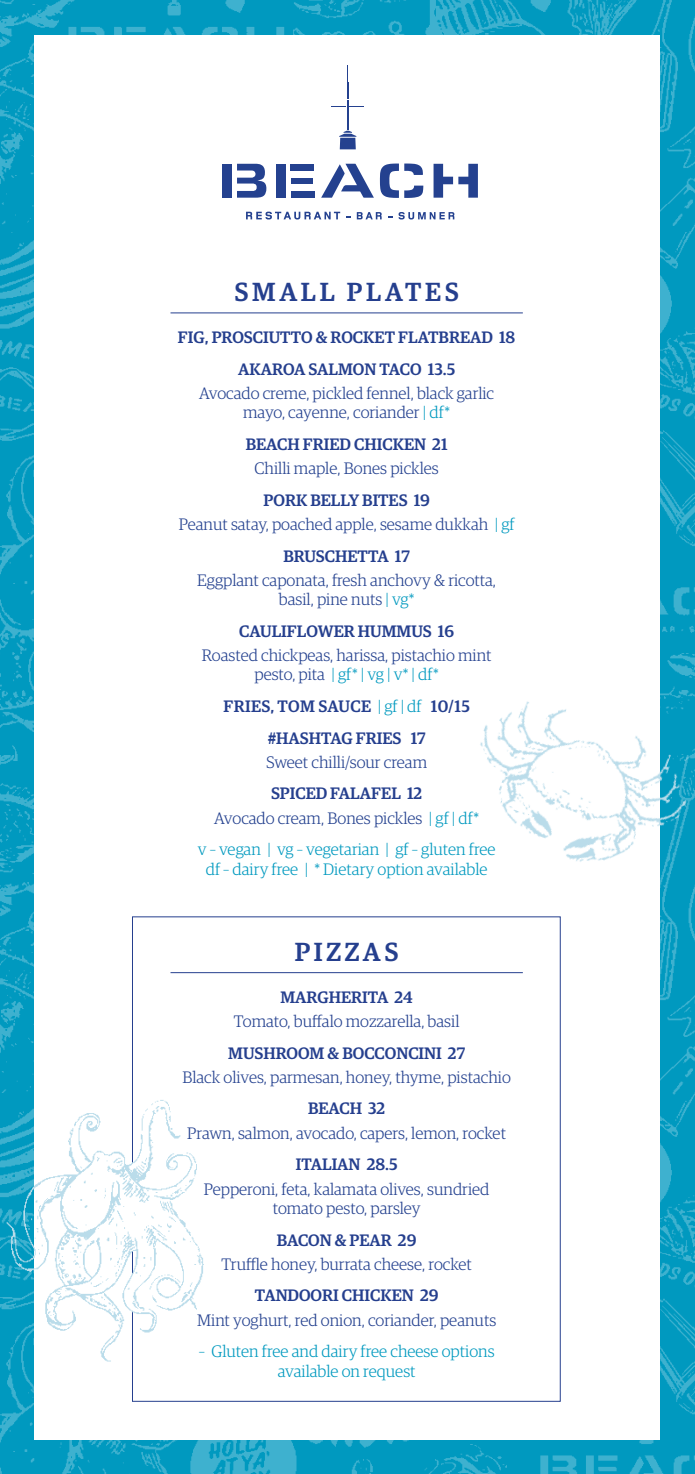
<style>
.page{position:relative;width:695px;height:1474px;background:#fff}
.page>*{position:absolute;margin:0;border:0;box-sizing:border-box;transform-origin:0 0}
.t1{font:500 26.25px "Guardian Egyp";letter-spacing:.14em;color:#253f8e}
.t2{font:300 16.62px/19.2px "Guardian Egyp";color:#24418f;text-align:center}
.t3{font:500 16.62px/31.7px "Guardian Egyp";color:#253f8e;text-align:center}
.t4{font:300 16.62px/19.2px "Guardian Egyp";color:#0099bf;text-align:center}
.s1{color:#0099bf}
.s2{font-weight:500;color:#253f8e}
.s3{font-weight:300;color:#0099bf}
</style>
<div class="page">
<img style="left:0;top:0;width:695px;height:755px">
<img style="left:0;top:755px;width:695px;height:718px">
<div style="left:34px;top:35px;width:625px;height:1404px;background:#fff"></div>
<hr style="left:170px;top:312px;width:353px;height:1px;background:#253f8e">
<svg style="left:246px;top:212px;width:94px;height:7px"></svg>
<svg style="left:357px;top:212px;width:25px;height:7px"></svg>
<svg style="left:398px;top:212px;width:56px;height:7px"></svg>
<div style="left:222px;top:164px;width:10px;height:34px;background:#24418f"></div>
<div style="left:276px;top:164px;width:9px;height:34px;background:#24418f"></div>
<svg style="left:433px;top:164px;width:45px;height:34px"></svg>
<div style="left:291px;top:164px;width:23px;height:6px;background:#24418f"></div>
<div style="left:291px;top:178px;width:21px;height:5px;background:#24418f"></div>
<div style="left:291px;top:191px;width:23px;height:7px;background:#24418f"></div>
<svg style="left:237px;top:164px;width:29px;height:34px"></svg>
<svg style="left:321px;top:164px;width:53px;height:34px"></svg>
<svg style="left:380px;top:163px;width:43px;height:35px"></svg>
<hr style="left:347px;top:100px;width:1px;height:30px;background:#24418f">
<svg style="left:347px;top:65px;width:1px;height:34px"></svg>
<svg style="left:332px;top:106px;width:32px;height:1px"></svg>
<svg style="left:339px;top:131px;width:17px;height:6px"></svg>
<div style="left:340px;top:138px;width:16px;height:11px;background:#24418f"></div>
<hr style="left:170px;top:972px;width:353px;height:1px;background:#253f8e">
<img style="left:480px;top:665px;width:215px;height:245px">
<img style="left:0;top:1092px;width:204px;height:279px">
<h1 class="t1" style="left:234px;top:273px;width:226px">SMALL PLATES</h1>
<p class="t3" style="left:178px;top:320px;width:339px">FIG, PROSCIUTTO &amp; ROCKET FLATBREAD 18<br>AKAROA SALMON TACO 13.5</p>
<p class="t2" style="left:199px;top:382px;width:296px">Avocado creme, pickled fennel, black garlic mayo, cayenne, coriander <span class="s1">| df*</span></p>
<p class="t3" style="left:246px;top:427px;width:203px">BEACH FRIED CHICKEN 21</p>
<p class="t2" style="left:254px;top:457px;width:186px">Chilli maple, Bones pickles</p>
<p class="t2" style="left:179px;top:487px;width:337px;line-height:24.2px"><span class="s2">PORK BELLY BITES 19<br></span>Peanut satay, poached apple, sesame dukkah <span class="s1">| gf</span></p>
<p class="t3" style="left:283px;top:538px;width:128px">BRUSCHETTA 17</p>
<p class="t2" style="left:197px;top:569px;width:300px">Eggplant caponata, fresh anchovy &amp; ricotta, basil, pine nuts <span class="s1">| vg*</span></p>
<p class="t3" style="left:239px;top:613px;width:216px">CAULIFLOWER HUMMUS 16</p>
<p class="t2" style="left:202px;top:644px;width:291px">Roasted chickpeas, harissa, pistachio mint pesto, pita <span class="s1">| gf* | vg | v* | df*</span></p>
<p class="t3" style="left:223px;top:689px;width:248px">FRIES, TOM SAUCE <span class="s3">| gf | df</span> 10/15 #HASHTAG FRIES 17</p>
<p class="t2" style="left:266px;top:751px;width:163px">Sweet chilli/sour cream</p>
<p class="t2" style="left:214px;top:780px;width:266px;line-height:24.2px"><span class="s2">SPICED FALAFEL 12<br></span>Avocado cream, Bones pickles <span class="s1">| gf | df*</span></p>
<p class="t4" style="left:198px;top:838px;width:299px">v – vegan | vg – vegetarian | gf – gluten free df – dairy free | * Dietary option available</p>
<h1 class="t1" style="left:295px;top:933px;width:105px">PIZZAS</h1>
<p class="t3" style="left:280px;top:979px;width:134px">MARGHERITA 24</p>
<p class="t2" style="left:234px;top:1010px;width:227px">Tomato, buffalo mozzarella, basil</p>
<p class="t3" style="left:228px;top:1035px;width:238px">MUSHROOM &amp; BOCCONCINI 27</p>
<p class="t2" style="left:182px;top:1066px;width:330px">Black olives, parmesan, honey, thyme, pistachio</p>
<p class="t3" style="left:308px;top:1091px;width:79px">BEACH 32</p>
<p class="t2" style="left:187px;top:1122px;width:320px">Prawn, salmon, avocado, capers, lemon, rocket</p>
<p class="t3" style="left:296px;top:1147px;width:103px">ITALIAN 28.5</p>
<p class="t2" style="left:204px;top:1177px;width:287px">Pepperoni, feta, kalamata olives, sundried tomato pesto, parsley</p>
<p class="t3" style="left:277px;top:1222px;width:141px">BACON &amp; PEAR 29</p>
<p class="t2" style="left:221px;top:1253px;width:252px">Truffle honey, burrata cheese, rocket</p>
<p class="t3" style="left:255px;top:1278px;width:185px">TANDOORI CHICKEN 29</p>
<p class="t2" style="left:197px;top:1308px;width:301px">Mint yoghurt, red onion, coriander, peanuts</p>
<p class="t4" style="left:199px;top:1340px;width:297px">– Gluten free and dairy free cheese options available on request</p>
</div>
